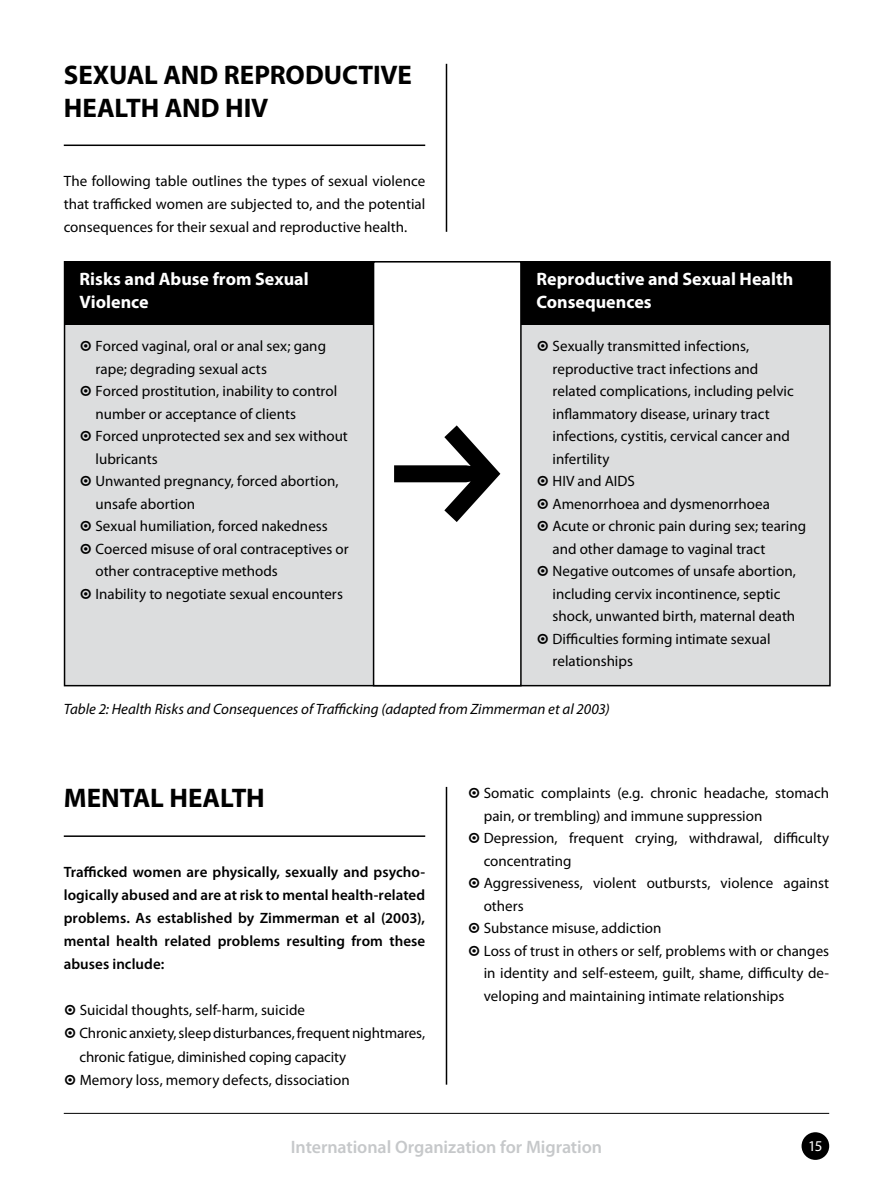
<style>
.page{position:relative;width:893px;height:1191px;background:#fff}
.page>*{position:absolute;margin:0;border:0;box-sizing:border-box;transform-origin:0 0}
.t1{font:700 27px/32.8px "Myriad Pro";letter-spacing:-.005em;color:#000}
.t2{font:700 18px/22.5px "Myriad Pro";color:#fff}
.t3{font:600 18px "Myriad Pro";letter-spacing:-.005em;color:#c6c8ca}
.t4{font:15px/23px "Myriad Pro";color:#000;text-align:justify}
.t5{font:600 15px/23.1px "Myriad Pro";letter-spacing:.005em;color:#000;text-align:justify}
.t6{font:italic 15px "Myriad Pro";color:#000}
.t7{font:15px "Myriad Pro";color:#fff}
.s1{font-family:"Dingbests"}
</style>
<div class="page">
<div style="left:801px;top:1132px;width:28px;height:27px;background:#000;border-radius:50%"></div>
<hr style="left:64px;top:1113px;width:765px;height:1px;background:#000">
<div style="left:65px;top:261px;width:765px;height:424px;background:#dcddde"></div>
<div style="left:65px;top:261px;width:765px;height:64px;background:#000"></div>
<div style="left:374px;top:262px;width:147px;height:423px;background:#fff"></div>
<div style="left:373px;top:261px;width:149px;height:425px;border:2px solid #000"></div>
<hr style="left:64px;top:144px;width:361px;height:2px;background:#000">
<hr style="left:64px;top:835px;width:361px;height:2px;background:#000">
<hr style="left:446px;top:787px;width:1px;height:297px;background:#000">
<hr style="left:446px;top:64px;width:1px;height:168px;background:#000">
<svg style="left:394px;top:425px;width:106px;height:97px"></svg>
<h1 class="t1" style="left:64px;top:58px;width:350px">SEXUAL AND REPRODUCTIVE<br>HEALTH AND HIV</h1>
<p class="t4" style="left:64px;top:169px;width:363px">The following table outlines the types of sexual violence that trafficked women are subjected to, and the potential consequences for their sexual and reproductive health.</p>
<p class="t2" style="left:80px;top:267px;width:231px">Risks and Abuse from Sexual<br>Violence</p>
<p class="t4" style="left:80px;top:334px;width:248px"><span class="s1">A</span> Forced vaginal, oral or anal sex; gang</p>
<p class="t4" style="left:96px;top:357px;width:173px">rape; degrading sexual acts</p>
<p class="t4" style="left:80px;top:379px;width:259px"><span class="s1">A</span> Forced prostitution, inability to control</p>
<p class="t4" style="left:96px;top:402px;width:202px">number or acceptance of clients</p>
<p class="t4" style="left:80px;top:424px;width:270px"><span class="s1">A</span> Forced unprotected sex and sex without</p>
<p class="t4" style="left:96px;top:447px;width:64px">lubricants</p>
<p class="t4" style="left:80px;top:469px;width:260px"><span class="s1">A</span> Unwanted pregnancy, forced abortion,</p>
<p class="t4" style="left:96px;top:492px;width:101px">unsafe abortion</p>
<p class="t4" style="left:80px;top:514px;width:250px"><span class="s1">A</span> Sexual humiliation, forced nakedness</p>
<p class="t4" style="left:80px;top:537px;width:271px"><span class="s1">A</span> Coerced misuse of oral contraceptives or</p>
<p class="t4" style="left:96px;top:559px;width:184px">other contraceptive methods</p>
<p class="t4" style="left:80px;top:582px;width:265px"><span class="s1">A</span> Inability to negotiate sexual encounters</p>
<p class="t2" style="left:536px;top:267px;width:258px">Reproductive and Sexual Health<br>Consequences</p>
<p class="t4" style="left:536px;top:334px;width:214px"><span class="s1">A</span> Sexually transmitted infections,</p>
<p class="t4" style="left:553px;top:357px;width:207px">reproductive tract infections and</p>
<p class="t4" style="left:553px;top:379px;width:243px">related complications, including pelvic</p>
<p class="t4" style="left:553px;top:402px;width:219px">inflammatory disease, urinary tract</p>
<p class="t4" style="left:553px;top:424px;width:239px">infections, cystitis, cervical cancer and</p>
<p class="t4" style="left:553px;top:447px;width:59px">infertility</p>
<p class="t4" style="left:536px;top:469px;width:100px"><span class="s1">A</span> HIV and AIDS</p>
<p class="t4" style="left:536px;top:492px;width:235px"><span class="s1">A</span> Amenorrhoea and dysmenorrhoea</p>
<p class="t4" style="left:536px;top:514px;width:271px"><span class="s1">A</span> Acute or chronic pain during sex; tearing</p>
<p class="t4" style="left:553px;top:537px;width:214px">and other damage to vaginal tract</p>
<p class="t4" style="left:536px;top:559px;width:261px"><span class="s1">A</span> Negative outcomes of unsafe abortion,</p>
<p class="t4" style="left:553px;top:582px;width:229px">including cervix incontinence, septic</p>
<p class="t4" style="left:553px;top:604px;width:244px">shock, unwanted birth, maternal death</p>
<p class="t4" style="left:536px;top:627px;width:236px"><span class="s1">A</span> Difficulties forming intimate sexual</p>
<p class="t4" style="left:553px;top:649px;width:82px">relationships</p>
<p class="t6" style="left:64px;top:699px;width:547px">Table 2: Health Risks and Consequences of Trafficking (adapted from Zimmerman et al 2003)</p>
<h1 class="t1" style="left:64px;top:780px;width:203px">MENTAL HEALTH</h1>
<p class="t5" style="left:64px;top:859px;width:363px">Trafficked women are physically, sexually and psycho&shy;logically abused and are at risk to mental health-related problems. As established by Zimmerman et al (2003), mental health related problems resulting from these abuses include:</p>
<p class="t4" style="left:64px;top:998px;width:243px"><span class="s1">A</span> Suicidal thoughts, self-harm, suicide</p>
<p class="t4" style="left:64px;top:1021px;width:363px"><span class="s1">A</span> Chronic anxiety, sleep disturbances, frequent nightmares,</p>
<p class="t4" style="left:79px;top:1044px;width:268px">chronic fatigue, diminished coping capacity</p>
<p class="t4" style="left:64px;top:1068px;width:288px"><span class="s1">A</span> Memory loss, memory defects, dissociation</p>
<p class="t4" style="left:468px;top:781px;width:363px"><span class="s1">A</span> Somatic complaints (e.g. chronic headache, stomach</p>
<p class="t4" style="left:484px;top:804px;width:280px">pain, or trembling) and immune suppression</p>
<p class="t4" style="left:468px;top:826px;width:363px"><span class="s1">A</span> Depression, frequent crying, withdrawal, difficulty</p>
<p class="t4" style="left:484px;top:849px;width:89px">concentrating</p>
<p class="t4" style="left:468px;top:871px;width:363px"><span class="s1">A</span> Aggressiveness, violent outbursts, violence against</p>
<p class="t4" style="left:484px;top:894px;width:42px">others</p>
<p class="t4" style="left:468px;top:916px;width:195px"><span class="s1">A</span> Substance misuse, addiction</p>
<p class="t4" style="left:468px;top:939px;width:363px"><span class="s1">A</span> Loss of trust in others or self, problems with or changes</p>
<p class="t4" style="left:484px;top:961px;width:347px">in identity and self-esteem, guilt, shame, difficulty de-</p>
<p class="t4" style="left:484px;top:984px;width:302px">veloping and maintaining intimate relationships</p>
<p class="t3" style="left:291px;top:1135px;width:313px">International Organization for Migration</p>
<p class="t7" style="left:808px;top:1136px;width:16px">15</p>
</div>
